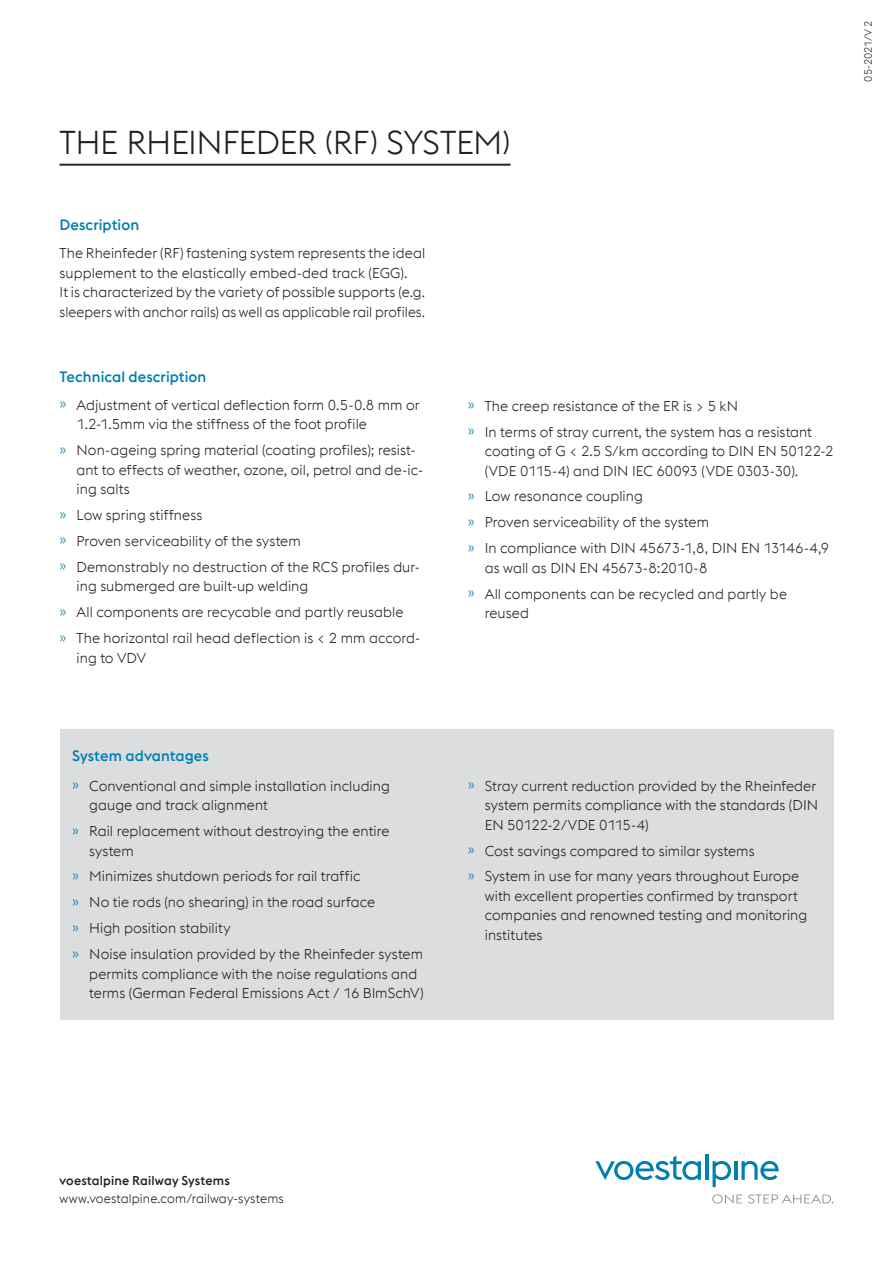
<style>
.page{position:relative;width:893px;height:1263px;background:#fff}
.page>*{position:absolute;margin:0;border:0;box-sizing:border-box;transform-origin:0 0}
.HL-1-schwarz{font:300 33px "voestalpine";letter-spacing:-.015em;color:#231f20}
.Sub-HL-2-boe{font:500 15px "voestalpine";letter-spacing:.005em;color:#007fb1}
.Sub-HL-2-boe-Spalten{font:500 15px "voestalpine";letter-spacing:.005em;color:#007fb1}
.Copy{font:300 14.25px/19.5px "voestalpine";letter-spacing:.005em;color:#231f20}
.t1{font:300 12.75px "voestalpine";letter-spacing:.01em;color:#231f20}
.t2{font:500 12.75px "voestalpine";letter-spacing:.01em;color:#231f20}
.t3{font:300 10.5px "voestalpine";color:#231f20}
.s1{color:#007fb1}
</style>
<div class="page">
<svg style="left:595px;top:1156px;width:106px;height:24px"></svg>
<hr style="left:705px;top:1154px;width:3px;height:26px;background:#007fb1">
<svg style="left:713px;top:1161px;width:18px;height:26px"></svg>
<hr style="left:734px;top:1161px;width:3px;height:19px;background:#007fb1">
<svg style="left:741px;top:1161px;width:38px;height:19px"></svg>
<svg style="left:712px;top:1194px;width:30px;height:9px"></svg>
<svg style="left:748px;top:1194px;width:85px;height:9px"></svg>
<hr style="left:60px;top:164px;width:451px;height:2px;background:#231f20">
<div style="left:60px;top:729px;width:773px;height:290px;background:#dcdddf"></div>
<p class="HL-1-schwarz" style="left:60px;top:124px;width:452px">THE RHEINFEDER (RF) SYSTEM)</p>
<p class="Sub-HL-2-boe" style="left:60px;top:216px;width:81px">Description</p>
<p class="Copy" style="left:60px;top:243px;width:367px">The Rheinfeder (RF) fastening system represents the ideal supplement to the elastically embed-ded track (EGG).</p>
<p class="Copy" style="left:60px;top:282px;width:367px">It is characterized by the variety of possible supports (e.g. sleepers with anchor rails) as well as applicable rail profiles.</p>
<p class="Sub-HL-2-boe" style="left:60px;top:367px;width:148px">Technical description</p>
<p class="Copy" style="left:77px;top:395px;width:345px;text-indent:-17px"><span class="s1">»</span> Adjustment of vertical deflection form 0.5-0.8 mm or<br>1.2-1.5mm via the stiffness of the foot profile</p>
<p class="Copy" style="left:77px;top:440px;width:348px;text-indent:-17px"><span class="s1">»</span> Non-ageing spring material (coating profiles); resist&shy;ant to effects of weather, ozone, oil, petrol and de-ic&shy;ing salts</p>
<p class="Copy" style="left:60px;top:505px;width:144px"><span class="s1">»</span> Low spring stiffness</p>
<p class="Copy" style="left:60px;top:531px;width:243px"><span class="s1">»</span> Proven serviceability of the system</p>
<p class="Copy" style="left:77px;top:557px;width:345px;text-indent:-17px"><span class="s1">»</span> Demonstrably no destruction of the RCS profiles dur&shy;ing submerged are built-up welding</p>
<p class="Copy" style="left:60px;top:602px;width:345px"><span class="s1">»</span> All components are recycable and partly reusable</p>
<p class="Copy" style="left:77px;top:628px;width:345px;text-indent:-17px"><span class="s1">»</span> The horizontal rail head deflection is &lt; 2 mm accord&shy;ing to VDV</p>
<p class="Copy" style="left:468px;top:396px;width:272px"><span class="s1">»</span> The creep resistance of the ER is &gt; 5 kN</p>
<p class="Copy" style="left:485px;top:422px;width:350px;text-indent:-17px"><span class="s1">»</span> In terms of stray current, the system has a resistant coating of G &lt; 2.5 S/km according to DIN EN 50122-2 (VDE 0115-4) and DIN IEC 60093 (VDE 0303-30).</p>
<p class="Copy" style="left:468px;top:487px;width:177px"><span class="s1">»</span> Low resonance coupling</p>
<p class="Copy" style="left:468px;top:512px;width:243px"><span class="s1">»</span> Proven serviceability of the system</p>
<p class="Copy" style="left:485px;top:538px;width:346px;text-indent:-17px"><span class="s1">»</span> In compliance with DIN 45673-1,8, DIN EN 13146-4,9 as wall as DIN EN 45673-8:2010-8</p>
<p class="Copy" style="left:485px;top:584px;width:304px;text-indent:-17px"><span class="s1">»</span> All components can be recycled and partly be reused</p>
<p class="t3" style="left:862px;top:82px;width:62px;rotate:-90deg">05-2021/V2</p>
<p class="Sub-HL-2-boe-Spalten" style="left:72px;top:747px;width:138px">System advantages</p>
<p class="Copy" style="left:89px;top:776px;width:302px;text-indent:-17px"><span class="s1">»</span> Conventional and simple installation including gauge and track alignment</p>
<p class="Copy" style="left:89px;top:821px;width:302px;text-indent:-17px"><span class="s1">»</span> Rail replacement without destroying the entire system</p>
<p class="Copy" style="left:72px;top:867px;width:290px"><span class="s1">»</span> Minimizes shutdown periods for rail traffic</p>
<p class="Copy" style="left:72px;top:892px;width:304px"><span class="s1">»</span> No tie rods (no shearing) in the road surface</p>
<p class="Copy" style="left:72px;top:918px;width:160px"><span class="s1">»</span> High position stability</p>
<p class="Copy" style="left:89px;top:944px;width:336px;text-indent:-17px"><span class="s1">»</span> Noise insulation provided by the Rheinfeder system permits compliance with the noise regulations and terms (German Federal Emissions Act / 16 BlmSchV)</p>
<p class="Copy" style="left:485px;top:776px;width:335px;text-indent:-17px"><span class="s1">»</span> Stray current reduction provided by the Rheinfeder system permits compliance with the standards (DIN<br>EN 50122-2/VDE 0115-4)</p>
<p class="Copy" style="left:468px;top:841px;width:288px"><span class="s1">»</span> Cost savings compared to similar systems</p>
<p class="Copy" style="left:485px;top:867px;width:324px;text-indent:-17px"><span class="s1">»</span> System in use for many years throughout Europe with excellent properties confirmed by transport companies and renowned testing and monitoring institutes</p>
<p class="t2" style="left:60px;top:1173px;width:172px">voestalpine Railway Systems</p>
<p class="t1" style="left:60px;top:1191px;width:226px">www.voestalpine.com/railway-systems</p>
</div>
